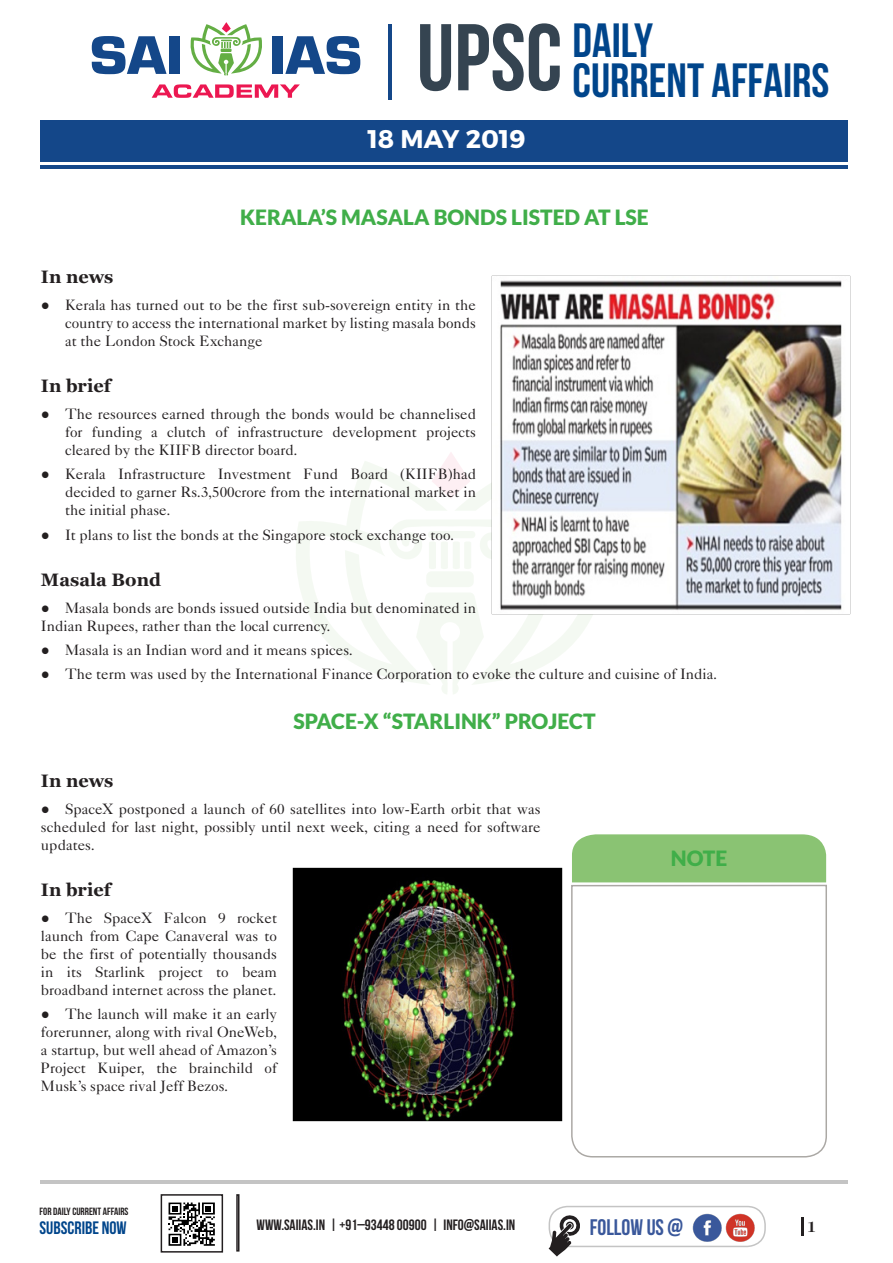
<style>
.page{position:relative;width:893px;height:1263px;background:#fff}
.page>*{position:absolute;margin:0;border:0;box-sizing:border-box;transform-origin:0 0}
.t1{font:700 48px/39.6px "Bebas Neue";color:#00458b}
.t2{font:700 25.5px "Montserrat";color:#fff}
.t3{font:700 22.5px "Bebas Neue";color:#3a589b}
.Content_Heading{font:900 21px "Lato";color:#40ae49}
.Sub_Head{font:700 18px "Georgia";color:#231f20}
.t4{font:700 18px "Bebas Neue";color:#00458b}
.t5{font:15px/18px "Caslon Five Forty LT";color:#231f20;text-align:justify}
.t6{font:700 15px "Bebas Neue";color:#231f20}
.t7{font:700 13.5px "Caslon";color:#231f20}
.t8{font:700 10.5px "Bebas Neue";color:#231f20}
.s1{font-size:94.5px;color:#354451}
.s2{font-family:"Georgia";font-weight:700}
</style>
<div class="page">
<hr style="left:40px;top:1180px;width:807px;height:4px;background:#c4c4c4">
<svg style="left:92px;top:36px;width:75px;height:38px"></svg>
<div style="left:169px;top:36px;width:11px;height:38px;background:#144789"></div>
<div style="left:272px;top:36px;width:11px;height:38px;background:#144789"></div>
<svg style="left:285px;top:36px;width:75px;height:38px"></svg>
<svg style="left:152px;top:84px;width:148px;height:14px"></svg>
<svg style="left:190px;top:22px;width:72px;height:54px"></svg>
<hr style="left:388px;top:24px;width:3px;height:75px;background:#144789">
<hr style="left:40px;top:166px;width:807px;height:3px;background:#144789">
<div style="left:40px;top:120px;width:807px;height:41px;background:#144789"></div>
<div style="left:572px;top:834px;width:254px;height:48px;background:#8ac373"></div>
<svg style="left:571px;top:884px;width:256px;height:274px"></svg>
<svg style="left:801px;top:1217px;width:2px;height:19px"></svg>
<svg style="left:168px;top:1202px;width:47px;height:44px"></svg>
<div style="left:161px;top:1194px;width:62px;height:58px;border:2px solid #231f20"></div>
<div style="left:236px;top:1194px;width:3px;height:57px;border:2px solid #231f20"></div>
<div style="left:549px;top:1206px;width:217px;height:41px;border:2px solid #c4c4c4;border-radius:18px"></div>
<img style="left:692px;top:1213px;width:63px;height:29px">
<svg style="left:549px;top:1214px;width:32px;height:42px"></svg>
<svg style="left:296px;top:451px;width:312px;height:243px"></svg>
<img style="left:492px;top:280px;width:351px;height:334px">
<img style="left:293px;top:867px;width:269px;height:254px">
<h1 class="t1" style="left:573px;top:20px;width:258px;text-indent:-156px"><span class="s1">UPSC</span> DAILY<br>CURRENT AFFAIRS</h1>
<h2 class="t2" style="left:367px;top:123px;width:160px">18 MAY 2019</h2>
<p class="Content_Heading" style="left:240px;top:205px;width:410px">KERALA’S MASALA BONDS LISTED AT LSE</p>
<p class="Sub_Head" style="left:41px;top:267px;width:74px">In news</p>
<p class="t5" style="left:65px;top:296px;width:412px;text-indent:-24px"><span class="s2">●</span> Kerala has turned out to be the first sub-sovereign entity in the country to access the international market by listing masala bonds at the London Stock Exchange</p>
<p class="Sub_Head" style="left:41px;top:375px;width:71px">In brief</p>
<p class="t5" style="left:65px;top:405px;width:412px;text-indent:-24px"><span class="s2">●</span> The resources earned through the bonds would be channelised for funding a clutch of infrastructure development projects cleared by the KIIFB director board.</p>
<p class="t5" style="left:65px;top:465px;width:412px;text-indent:-24px"><span class="s2">●</span> Kerala Infrastructure Investment Fund Board (KIIFB)had decided to garner Rs.3,500crore from the international market in the initial phase.</p>
<p class="t5" style="left:41px;top:525px;width:415px"><span class="s2">●</span> It plans to list the bonds at the Singapore stock exchange too.</p>
<p class="Sub_Head" style="left:41px;top:569px;width:122px">Masala Bond</p>
<p class="t5" style="left:41px;top:598px;width:437px"><span class="s2">●</span> Masala bonds are bonds issued outside India but denominated in<br>Indian Rupees, rather than the local currency.</p>
<p class="t5" style="left:41px;top:641px;width:313px"><span class="s2">●</span> Masala is an Indian word and it means spices.</p>
<p class="t5" style="left:41px;top:665px;width:678px"><span class="s2">●</span> The term was used by the International Finance Corporation to evoke the culture and cuisine of India.</p>
<p class="Content_Heading" style="left:293px;top:709px;width:304px">SPACE-X “STARLINK” PROJECT</p>
<p class="Sub_Head" style="left:41px;top:770px;width:74px">In news</p>
<p class="t5" style="left:41px;top:799px;width:501px"><span class="s2">●</span> SpaceX postponed a launch of 60 satellites into low-Earth orbit that was scheduled for last night, possibly until next week, citing a need for software updates.</p>
<p class="Sub_Head" style="left:41px;top:879px;width:71px">In brief</p>
<p class="t5" style="left:41px;top:908px;width:238px"><span class="s2">●</span> The SpaceX Falcon 9 rocket launch from Cape Canaveral was to be the first of potentially thousands in its Starlink project to beam broadband internet across the planet.</p>
<p class="t5" style="left:41px;top:1005px;width:238px"><span class="s2">●</span> The launch will make it an early forerunner, along with rival OneWeb, a startup, but well ahead of Amazon’s Project Kuiper, the brainchild of Musk’s space rival Jeff Bezos.</p>
<h3 class="Content_Heading" style="left:671px;top:845px;width:58px">NOTE</h3>
<p class="t8" style="left:40px;top:1206px;width:91px">FOR DAILY CURRENT AFFAIRS</p>
<p class="t4" style="left:40px;top:1218px;width:89px">SUBSCRIBE NOW</p>
<h3 class="t3" style="left:590px;top:1215px;width:95px">FOLLOW US @</h3>
<p class="t6" style="left:257px;top:1216px;width:260px">WWW.SAIIAS.IN | +91–93448 00900 | INFO@SAIIAS.IN</p>
<p class="t7" style="left:808px;top:1218px;width:9px">1</p>
</div>
